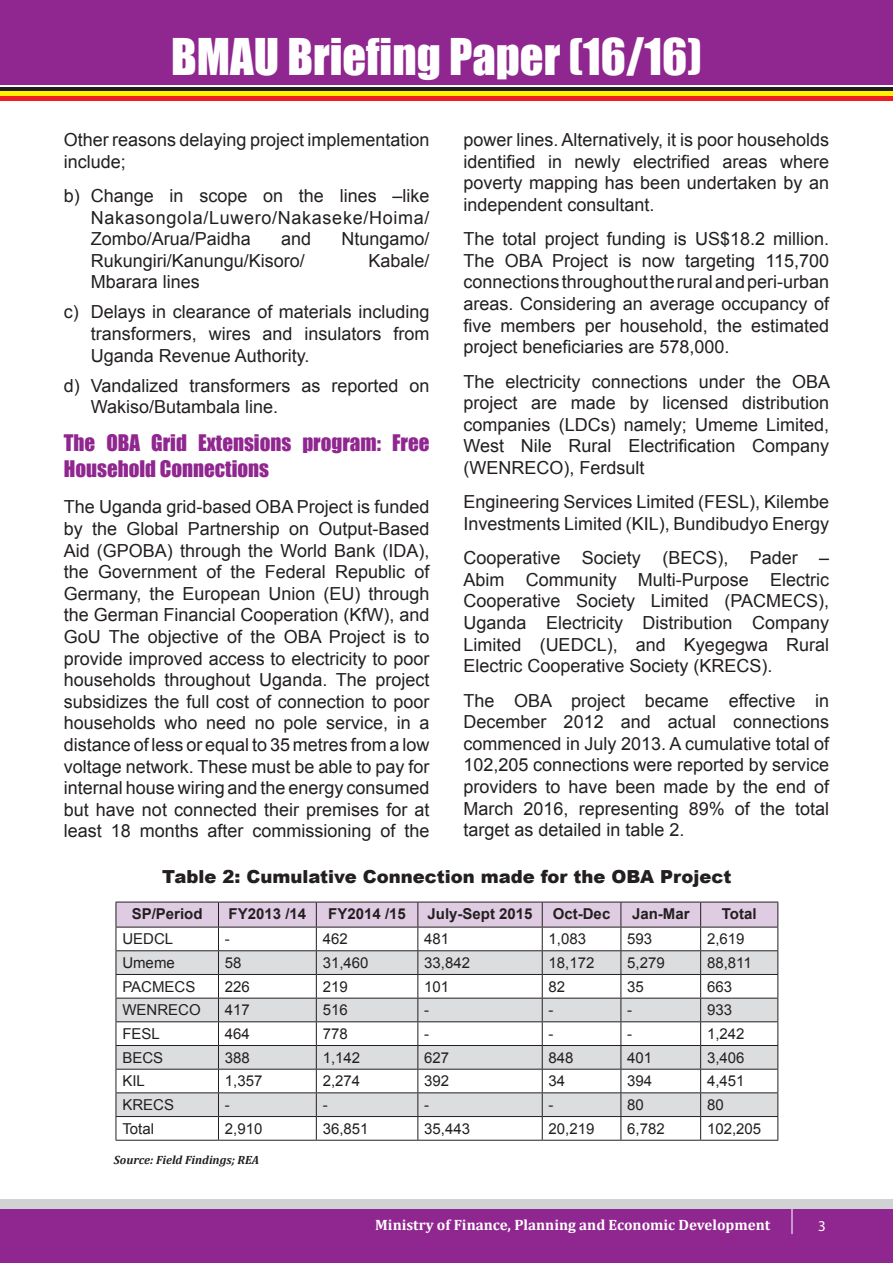
<style>
.page{position:relative;width:893px;height:1263px;background:#fff}
.page>*{position:absolute;margin:0;border:0;box-sizing:border-box;transform-origin:0 0}
.t1{font:46.5px "Impact";color:#fff}
.t2{font:21px/25.2px "Impact";color:#90268f}
.t3{font:18px/21.6px "Arial";color:#231f20;text-align:justify}
.t4{font:900 18px "Arial";color:#231f20}
.t5{font:15px "Arial";color:#231f20}
.t6{font:700 15px "Arial";color:#231f20}
.t7{font:700 15px "Cambria";color:#fff}
.t8{font:15px "Myriad Pro";color:#fff}
.t9{font:italic 700 12px "Cambria";color:#231f20}
</style>
<div class="page">
<div style="left:0;top:1199px;width:893px;height:64px;background:#90268f"></div>
<div style="left:0;top:1199px;width:893px;height:10px;background:#d1d2d4"></div>
<hr style="left:0;top:87px;width:893px;height:4px;background:#231f20">
<div style="left:0;top:91px;width:893px;height:5px;background:#fff101"></div>
<hr style="left:0;top:96px;width:893px;height:4px;background:#ee1d23">
<div style="left:0;top:0;width:893px;height:85px;background:#90268f"></div>
<svg style="left:791px;top:1209px;width:1px;height:25px"></svg>
<hr style="left:116px;top:1140px;width:102px;height:1px;background:#231f20">
<hr style="left:218px;top:1140px;width:98px;height:1px;background:#231f20">
<hr style="left:316px;top:1140px;width:102px;height:1px;background:#231f20">
<hr style="left:418px;top:1140px;width:124px;height:1px;background:#231f20">
<hr style="left:542px;top:1140px;width:79px;height:1px;background:#231f20">
<hr style="left:621px;top:1140px;width:80px;height:1px;background:#231f20">
<hr style="left:701px;top:1140px;width:77px;height:1px;background:#231f20">
<svg style="left:116px;top:902px;width:662px;height:238px"></svg>
<hr style="left:701px;top:927px;width:77px;height:1px;background:#231f20">
<h1 class="t1" style="left:171px;top:21px;width:532px">BMAU Briefing Paper (16/16)</h1>
<p class="t3" style="left:64px;top:129px;width:367px">Other reasons delaying project implementation include;</p>
<p class="t3" style="left:91px;top:185px;width:340px;text-indent:-27px">b) Change in scope on the lines –like Nakasongola/Luwero/Nakaseke/Hoima/ Zombo/Arua/Paidha</p>
<p class="t3" style="left:463px;top:129px;width:367px">power lines. Alternatively, it is poor households identified in newly electrified areas where poverty mapping has been undertaken by an independent consultant.</p>
<p class="t3" style="left:463px;top:228px;width:367px">The total project funding is US$18.2 million.<br>The OBA Project is now targeting 115,700 connections throughout the rural and peri-urban areas. Considering an average occupancy of five members per household, the estimated project beneficiaries are 578,000.</p>
<p class="t3" style="left:463px;top:371px;width:368px">The electricity connections under the OBA project are made by licensed distribution companies (LDCs) namely; Umeme Limited, West Nile Rural Electrification Company (WENRECO), Ferdsult</p>
<p class="t3" style="left:463px;top:491px;width:367px">Engineering Services Limited (FESL), Kilembe<br>Investments Limited (KIL), Bundibudyo Energy</p>
<p class="t3" style="left:463px;top:547px;width:367px">Cooperative Society (BECS), Pader – Abim Community Multi-Purpose Electric Cooperative Society Limited (PACMECS), Uganda Electricity Distribution Company Limited (UEDCL), and Kyegegwa Rural Electric Cooperative Society (KRECS).</p>
<p class="t3" style="left:463px;top:690px;width:367px">The OBA project became effective in December 2012 and actual connections commenced in July 2013. A cumulative total of 102,205 connections were reported by service providers to have been made by the end of March 2016, representing 89% of the total target as detailed in table 2.</p>
<p class="t4" style="left:162px;top:863px;width:571px">Table 2: Cumulative Connection made for the OBA Project</p>
<p class="t6" style="left:132px;top:904px;width:72px">SP/Period</p>
<p class="t6" style="left:229px;top:904px;width:79px">FY2013 /14</p>
<p class="t6" style="left:328px;top:904px;width:79px">FY2014 /15</p>
<p class="t6" style="left:427px;top:904px;width:107px">July-Sept 2015</p>
<p class="t6" style="left:553px;top:904px;width:59px">Oct-Dec</p>
<p class="t6" style="left:632px;top:904px;width:59px">Jan-Mar</p>
<p class="t6" style="left:722px;top:904px;width:36px">Total</p>
<p class="t5" style="left:122px;top:929px;width:52px">UEDCL</p>
<p class="t5" style="left:225px;top:929px;width:6px">-</p>
<p class="t5" style="left:323px;top:929px;width:27px">462</p>
<p class="t5" style="left:424px;top:929px;width:27px">481</p>
<p class="t5" style="left:549px;top:929px;width:39px">1,083</p>
<p class="t5" style="left:627px;top:929px;width:27px">593</p>
<p class="t5" style="left:707px;top:929px;width:39px">2,619</p>
<p class="t5" style="left:122px;top:953px;width:54px">Umeme</p>
<p class="t5" style="left:225px;top:953px;width:18px">58</p>
<p class="t5" style="left:323px;top:953px;width:47px">31,460</p>
<p class="t5" style="left:424px;top:953px;width:47px">33,842</p>
<p class="t5" style="left:549px;top:953px;width:47px">18,172</p>
<p class="t5" style="left:627px;top:953px;width:39px">5,279</p>
<p class="t5" style="left:707px;top:953px;width:46px">88,811</p>
<p class="t5" style="left:122px;top:977px;width:75px">PACMECS</p>
<p class="t5" style="left:225px;top:977px;width:27px">226</p>
<p class="t5" style="left:323px;top:977px;width:27px">219</p>
<p class="t5" style="left:424px;top:977px;width:27px">101</p>
<p class="t5" style="left:549px;top:977px;width:18px">82</p>
<p class="t5" style="left:627px;top:977px;width:18px">35</p>
<p class="t5" style="left:707px;top:977px;width:27px">663</p>
<p class="t5" style="left:122px;top:1000px;width:80px">WENRECO</p>
<p class="t5" style="left:225px;top:1000px;width:27px">417</p>
<p class="t5" style="left:323px;top:1000px;width:27px">516</p>
<p class="t5" style="left:424px;top:1000px;width:6px">-</p>
<p class="t5" style="left:549px;top:1000px;width:6px">-</p>
<p class="t5" style="left:627px;top:1000px;width:6px">-</p>
<p class="t5" style="left:707px;top:1000px;width:27px">933</p>
<p class="t5" style="left:122px;top:1024px;width:39px">FESL</p>
<p class="t5" style="left:225px;top:1024px;width:27px">464</p>
<p class="t5" style="left:323px;top:1024px;width:27px">778</p>
<p class="t5" style="left:424px;top:1024px;width:6px">-</p>
<p class="t5" style="left:549px;top:1024px;width:6px">-</p>
<p class="t5" style="left:627px;top:1024px;width:6px">-</p>
<p class="t5" style="left:707px;top:1024px;width:39px">1,242</p>
<p class="t5" style="left:122px;top:1048px;width:42px">BECS</p>
<p class="t5" style="left:225px;top:1048px;width:27px">388</p>
<p class="t5" style="left:323px;top:1048px;width:39px">1,142</p>
<p class="t5" style="left:424px;top:1048px;width:27px">627</p>
<p class="t5" style="left:549px;top:1048px;width:27px">848</p>
<p class="t5" style="left:627px;top:1048px;width:27px">401</p>
<p class="t5" style="left:707px;top:1048px;width:39px">3,406</p>
<p class="t5" style="left:122px;top:1071px;width:24px">KIL</p>
<p class="t5" style="left:225px;top:1071px;width:39px">1,357</p>
<p class="t5" style="left:323px;top:1071px;width:39px">2,274</p>
<p class="t5" style="left:424px;top:1071px;width:27px">392</p>
<p class="t5" style="left:549px;top:1071px;width:18px">34</p>
<p class="t5" style="left:627px;top:1071px;width:27px">394</p>
<p class="t5" style="left:707px;top:1071px;width:39px">4,451</p>
<p class="t5" style="left:122px;top:1095px;width:53px">KRECS</p>
<p class="t5" style="left:225px;top:1095px;width:6px">-</p>
<p class="t5" style="left:323px;top:1095px;width:6px">-</p>
<p class="t5" style="left:424px;top:1095px;width:6px">-</p>
<p class="t5" style="left:549px;top:1095px;width:6px">-</p>
<p class="t5" style="left:627px;top:1095px;width:18px">80</p>
<p class="t5" style="left:707px;top:1095px;width:18px">80</p>
<p class="t5" style="left:122px;top:1119px;width:33px">Total</p>
<p class="t5" style="left:225px;top:1119px;width:39px">2,910</p>
<p class="t5" style="left:323px;top:1119px;width:47px">36,851</p>
<p class="t5" style="left:424px;top:1119px;width:47px">35,443</p>
<p class="t5" style="left:549px;top:1119px;width:47px">20,219</p>
<p class="t5" style="left:627px;top:1119px;width:39px">6,782</p>
<p class="t5" style="left:707px;top:1119px;width:56px">102,205</p>
<p class="t9" style="left:114px;top:1152px;width:147px">Source: Field Findings; REA</p>
<p class="t3" style="left:281px;top:228px;width:32px">and</p>
<p class="t3" style="left:341px;top:228px;width:90px">Ntungamo/</p>
<p class="t3" style="left:91px;top:250px;width:216px">Rukungiri/Kanungu/Kisoro/</p>
<p class="t3" style="left:368px;top:250px;width:63px">Kabale/</p>
<p class="t3" style="left:91px;top:271px;width:111px">Mbarara lines</p>
<p class="t3" style="left:91px;top:302px;width:340px;text-indent:-27px">c) Delays in clearance of materials including transformers, wires and insulators from Uganda Revenue Authority.</p>
<p class="t3" style="left:91px;top:375px;width:340px;text-indent:-27px">d) Vandalized transformers as reported on<br>Wakiso/Butambala line.</p>
<p class="t2" style="left:64px;top:430px;width:367px">The OBA Grid Extensions program: Free<br>Household Connections</p>
<p class="t3" style="left:64px;top:496px;width:367px">The Uganda grid-based OBA Project is funded by the Global Partnership on Output-Based Aid (GPOBA) through the World Bank (IDA), the Government of the Federal Republic of Germany, the European Union (EU) through the German Financial Cooperation (KfW), and GoU The objective of the OBA Project is to provide improved access to electricity to poor households throughout Uganda. The project subsidizes the full cost of connection to poor households who need no pole service, in a distance of less or equal to 35 metres from a low voltage network. These must be able to pay for internal house wiring and the energy consumed but have not connected their premises for at least 18 months after commissioning of the</p>
<p class="t7" style="left:375px;top:1215px;width:397px">Ministry of Finance, Planning and Economic Development</p>
<p class="t8" style="left:818px;top:1216px;width:9px">3</p>
</div>
